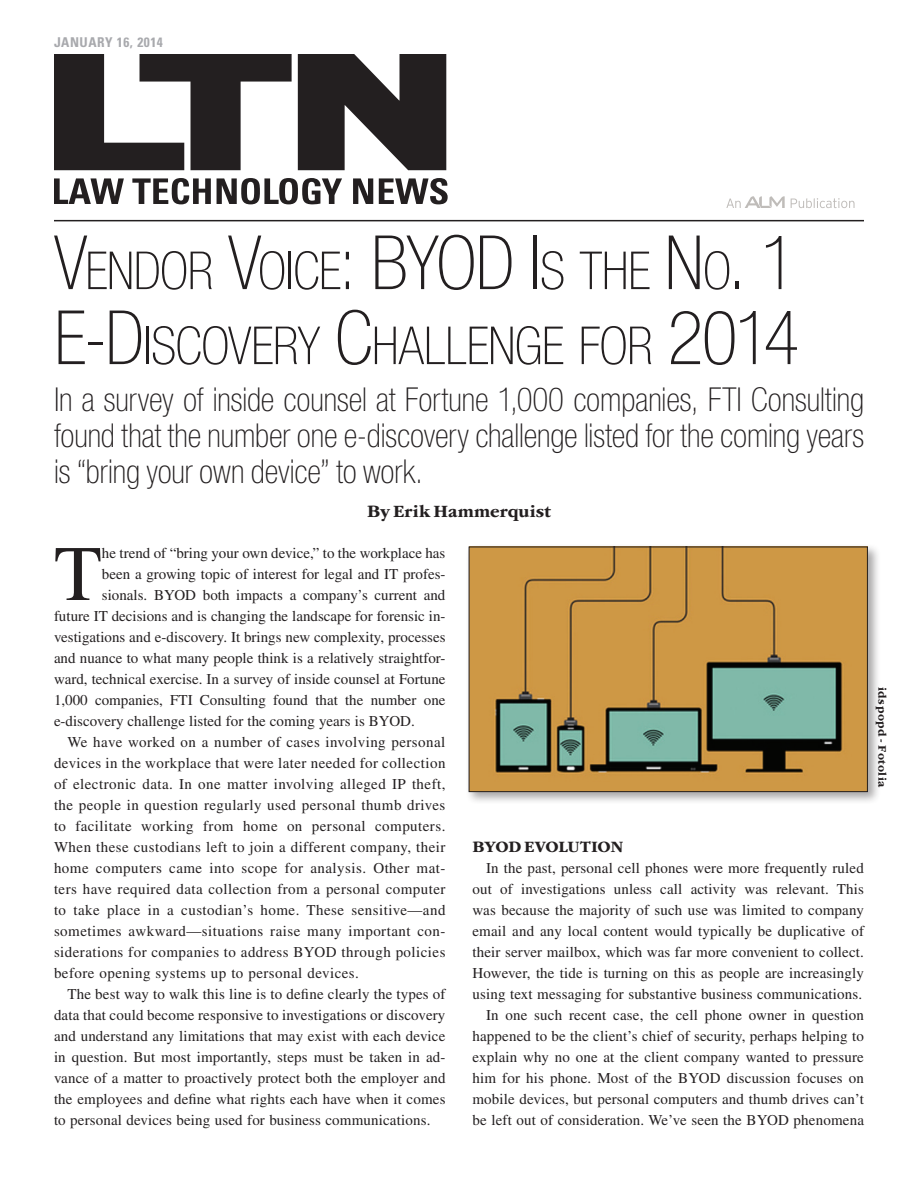
<style>
.page{position:relative;width:918px;height:1188px;background:#fff}
.page>*{position:absolute;margin:0;border:0;box-sizing:border-box;transform-origin:0 0}
.t1{font:78.45px "Times LT Std";color:#231f20}
.t2{font:100 condensed 52.5px/75px "Helvetica Neue LT Std";letter-spacing:-.015em;color:#231f20}
.t3{font:100 condensed 33px/36px "Helvetica Neue LT Std";letter-spacing:-.005em;color:#231f20;text-align:justify}
.t4{font:700 18px "ITC Garamond Std";letter-spacing:.005em;color:#231f20}
.t5{font:700 16.5px "ITC Garamond Std";letter-spacing:-.005em;color:#231f20}
.t6{font:15px/21px "Times LT Std";letter-spacing:.01em;color:#231f20;text-align:right}
.t7{font:15px "Times LT Std";letter-spacing:.03em;color:#231f20}
.t8{font:700 condensed 13.5px "Univers LT Std";letter-spacing:.04em;color:#a8a9ad}
.t9{font:700 12px "ITC Garamond Std";letter-spacing:.04em;color:#231f20}
.s1{font-size:75px}
</style>
<div class="page">
<svg style="left:54px;top:54px;width:238px;height:116px"></svg>
<svg style="left:298px;top:54px;width:148px;height:116px"></svg>
<svg style="left:54px;top:178px;width:70px;height:26px"></svg>
<svg style="left:132px;top:178px;width:79px;height:26px"></svg>
<svg style="left:217px;top:178px;width:125px;height:26px"></svg>
<svg style="left:353px;top:178px;width:20px;height:26px"></svg>
<svg style="left:379px;top:178px;width:69px;height:26px"></svg>
<svg style="left:791px;top:198px;width:64px;height:10px"></svg>
<svg style="left:726px;top:196px;width:59px;height:12px"></svg>
<hr style="left:54px;top:220px;width:810px;height:1px;background:#231f20">
<div style="left:465px;top:543px;width:416px;height:262px;background:#231f20;opacity:.4"></div>
<img style="left:471px;top:548px;width:395px;height:242px">
<div style="left:469px;top:546px;width:399px;height:246px;border:1px solid #231f20"></div>
<p class="t8" style="left:54px;top:34px;width:110px">JANUARY 16, 2014</p>
<h2 class="t2" style="left:54px;top:233px;width:747px"><span class="s1">V</span>ENDOR <span class="s1">V</span>OICE<span class="s1">: BYOD I</span>S THE <span class="s1">N</span>O<span class="s1">. 1<br>E-D</span>ISCOVERY <span class="s1">C</span>HALLENGE FOR <span class="s1">2014</span></h2>
<h3 class="t3" style="left:54px;top:381px;width:812px">In a survey of inside counsel at Fortune 1,000 companies, FTI Consulting found that the number one e-discovery challenge listed for the coming years is “bring your own device” to work.</h3>
<p class="t4" style="left:367px;top:501px;width:185px">By Erik Hammerquist</p>
<h1 class="t1" style="left:54px;top:530px;width:49px">T</h1>
<p class="t6" style="left:102px;top:542px;width:345px">he trend of “bring your own device,” to the workplace has</p>
<p class="t6" style="left:102px;top:563px;width:345px">been a growing topic of interest for legal and IT profes-</p>
<p class="t6" style="left:102px;top:584px;width:345px">sionals. BYOD both impacts a company’s current and</p>
<p class="t6" style="left:54px;top:605px;width:393px">future IT decisions and is changing the landscape for forensic in-</p>
<p class="t6" style="left:54px;top:626px;width:393px">vestigations and e-discovery. It brings new complexity, processes</p>
<p class="t6" style="left:54px;top:647px;width:393px">and nuance to what many people think is a relatively straightfor-</p>
<p class="t6" style="left:54px;top:668px;width:393px">ward, technical exercise. In a survey of inside counsel at Fortune</p>
<p class="t6" style="left:54px;top:689px;width:393px">1,000 companies, FTI Consulting found that the number one</p>
<p class="t6" style="left:54px;top:710px;width:362px">e-discovery challenge listed for the coming years is BYOD.</p>
<p class="t7" style="left:68px;top:734px;width:379px">We have worked on a number of cases involving personal</p>
<p class="t7" style="left:54px;top:755px;width:393px">devices in the workplace that were later needed for collection</p>
<p class="t7" style="left:54px;top:776px;width:393px">of electronic data. In one matter involving alleged IP theft,</p>
<p class="t7" style="left:54px;top:797px;width:393px">the people in question regularly used personal thumb drives</p>
<p class="t7" style="left:54px;top:818px;width:393px">to facilitate working from home on personal computers.</p>
<p class="t7" style="left:54px;top:839px;width:393px">When these custodians left to join a different company, their</p>
<p class="t7" style="left:54px;top:860px;width:393px">home computers came into scope for analysis. Other mat-</p>
<p class="t7" style="left:54px;top:881px;width:393px">ters have required data collection from a personal computer</p>
<p class="t7" style="left:54px;top:902px;width:393px">to take place in a custodian’s home. These sensitive—and</p>
<p class="t7" style="left:54px;top:923px;width:393px">sometimes awkward—situations raise many important con-</p>
<p class="t7" style="left:54px;top:944px;width:393px">siderations for companies to address BYOD through policies</p>
<p class="t7" style="left:54px;top:965px;width:306px">before opening systems up to personal devices.</p>
<p class="t6" style="left:68px;top:983px;width:380px">The best way to walk this line is to define clearly the types of</p>
<p class="t6" style="left:54px;top:1004px;width:393px">data that could become responsive to investigations or discovery</p>
<p class="t6" style="left:54px;top:1025px;width:393px">and understand any limitations that may exist with each device</p>
<p class="t6" style="left:54px;top:1046px;width:393px">in question. But most importantly, steps must be taken in ad-</p>
<p class="t6" style="left:54px;top:1067px;width:393px">vance of a matter to proactively protect both the employer and</p>
<p class="t6" style="left:54px;top:1088px;width:393px">the employees and define what rights each have when it comes</p>
<p class="t6" style="left:54px;top:1109px;width:378px">to personal devices being used for business communications.</p>
<p class="t5" style="left:472px;top:837px;width:152px">BYOD Evolution</p>
<p class="t6" style="left:472px;top:857px;width:393px">In the past, personal cell phones were more frequently ruled out of investigations unless call activity was relevant. This was because the majority of such use was limited to company email and any local content would typically be duplicative of their server mailbox, which was far more convenient to collect.<br>However, the tide is turning on this as people are increasingly using text messaging for substantive business communications.<br>In one such recent case, the cell phone owner in question happened to be the client’s chief of security, perhaps helping to explain why no one at the client company wanted to pressure him for his phone. Most of the BYOD discussion focuses on mobile devices, but personal computers and thumb drives can’t be left out of consideration. We’ve seen the BYOD phenomena</p>
<p class="t9" style="left:889px;top:687px;width:102px;rotate:90deg">idspopd - Fotolia</p>
</div>
